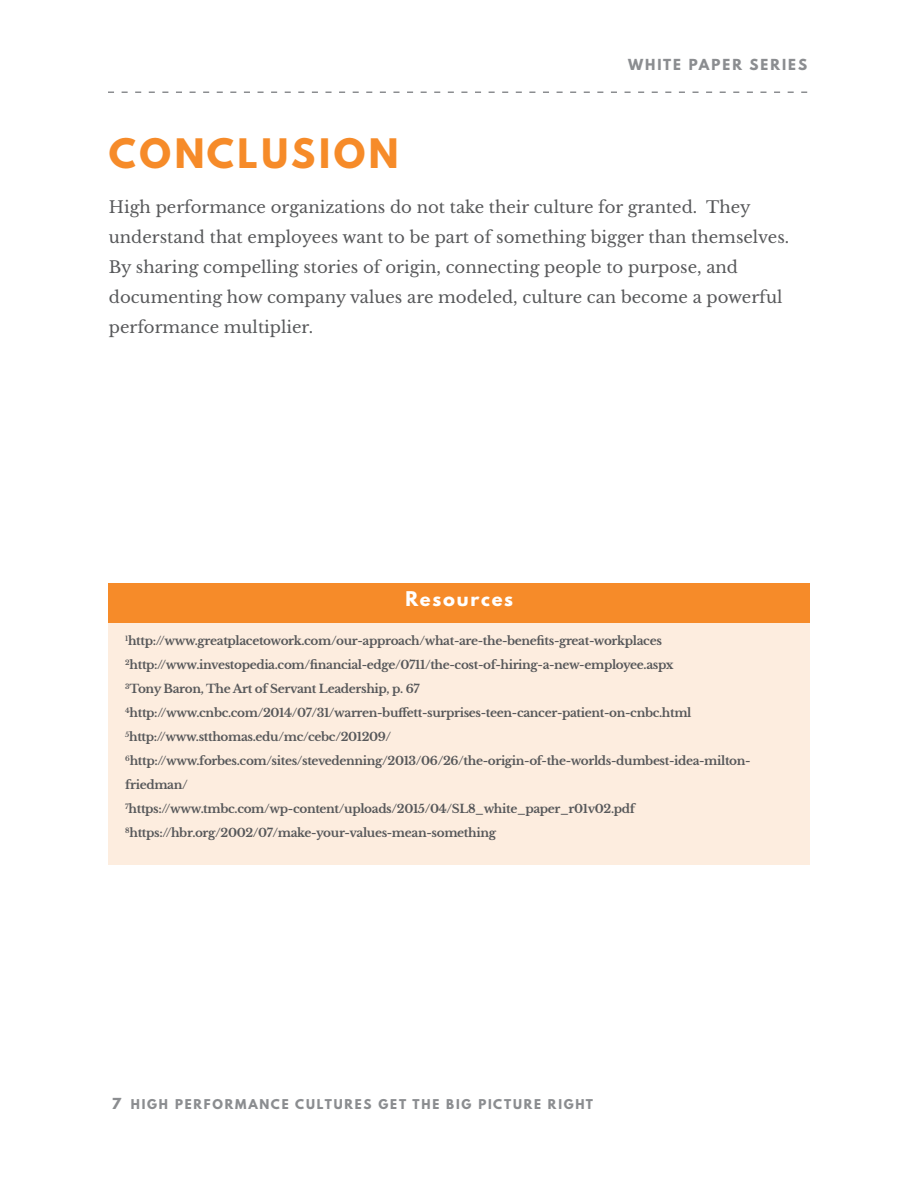
<style>
.page{position:relative;width:918px;height:1188px;background:#fff}
.page>*{position:absolute;margin:0;border:0;box-sizing:border-box;transform-origin:0 0}
.t1{font:700 36px "League Spartan";letter-spacing:.1em;color:#f68b29}
.t2{font:700 18px "League Spartan";letter-spacing:.1em;color:#fff}
.t3{font:16.5px/30px "Libre Baskerville";color:#57585a}
.t4{font:700 13.5px "League Spartan";letter-spacing:.15em;color:#8b8d90}
.t5{font:700 12px/24px "Libre Baskerville";letter-spacing:-.03em;color:#57585a}
.t6{font:700 12px "League Spartan";letter-spacing:.15em;color:#8b8d90}
.s1{font-size:13.5px}
</style>
<div class="page">
<div style="left:109px;top:611px;width:701px;height:254px;background:#fdeddf"></div>
<div style="left:109px;top:583px;width:701px;height:40px;background:#f68b29"></div>
<svg style="left:108px;top:92px;width:699px;height:1px"></svg>
<p class="t4" style="left:628px;top:54px;width:181px">WHITE PAPER SERIES</p>
<p class="t1" style="left:109px;top:125px;width:291px">CONCLUSION</p>
<p class="t3" style="left:109px;top:192px;width:682px">High performance organizations do not take their culture for granted. They understand that employees want to be part of something bigger than themselves.<br>By sharing compelling stories of origin, connecting people to purpose, and documenting how company values are modeled, culture can become a powerful performance multiplier.</p>
<p class="t2" style="left:406px;top:584px;width:109px">Resources</p>
<p class="t5" style="left:125px;top:628px;width:538px"><sup>1</sup>http://www.greatplacetowork.com/our-approach/what-are-the-benefits-great-workplaces</p>
<p class="t5" style="left:125px;top:652px;width:550px"><sup>2</sup>http://www.investopedia.com/financial-edge/0711/the-cost-of-hiring-a-new-employee.aspx</p>
<p class="t5" style="left:125px;top:676px;width:296px"><sup>3</sup>Tony Baron, The Art of Servant Leadership, p. 67</p>
<p class="t5" style="left:125px;top:700px;width:568px"><sup>4</sup>http://www.cnbc.com/2014/07/31/warren-buffett-surprises-teen-cancer-patient-on-cnbc.html</p>
<p class="t5" style="left:125px;top:724px;width:268px"><sup>5</sup>http://www.stthomas.edu/mc/cebc/201209/</p>
<p class="t5" style="left:125px;top:748px;width:627px"><sup>6</sup>http://www.forbes.com/sites/stevedenning/2013/06/26/the-origin-of-the-worlds-dumbest-idea-milton&shy;friedman/</p>
<p class="t5" style="left:125px;top:796px;width:511px"><sup>7</sup>https://www.tmbc.com/wp-content/uploads/2015/04/SL8_white_paper_r01v02.pdf</p>
<p class="t5" style="left:125px;top:820px;width:372px"><sup>8</sup>https://hbr.org/2002/07/make-your-values-mean-something</p>
<p class="t6" style="left:112px;top:1094px;width:483px"><span class="s1">7</span> HIGH PERFORMANCE CULTURES GET THE BIG PICTURE RIGHT</p>
</div>
